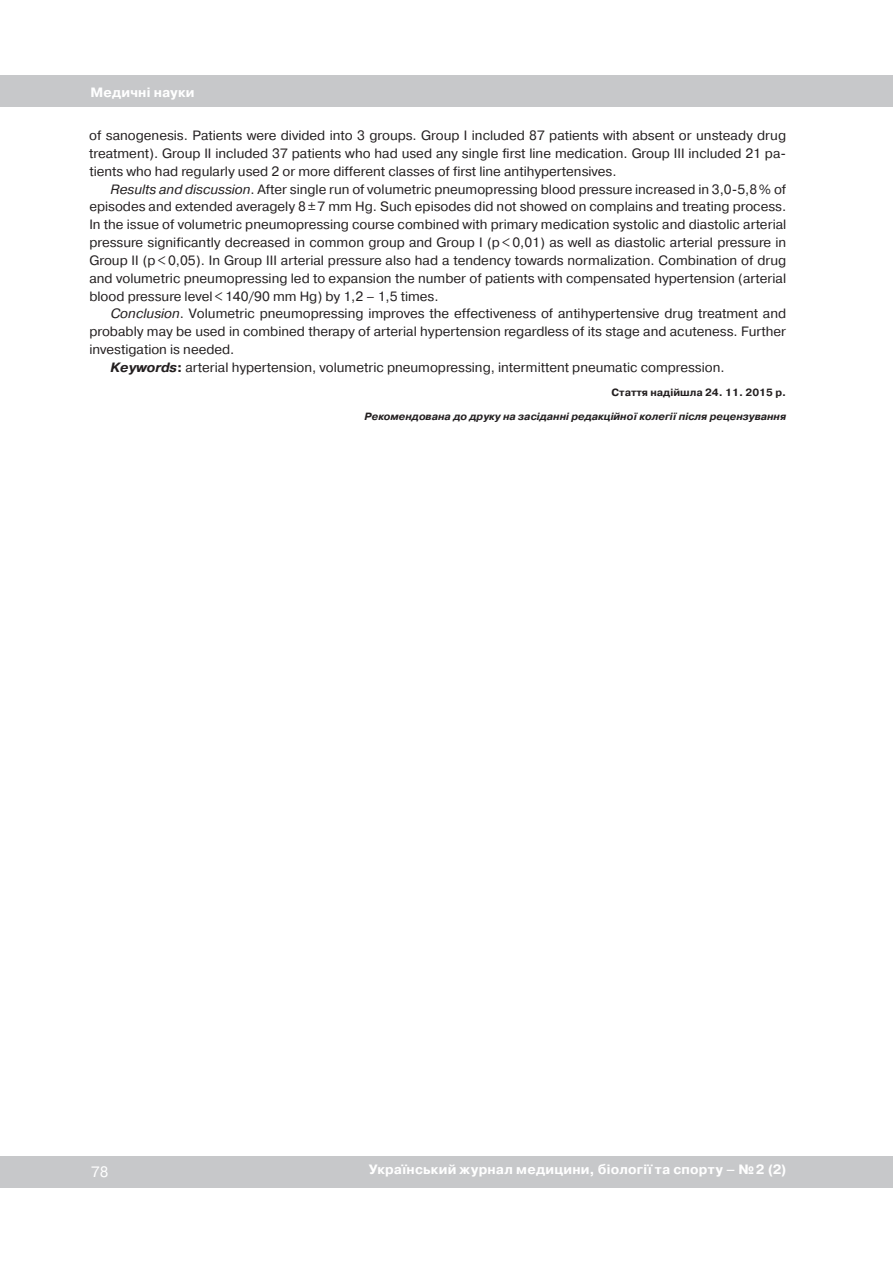
<style>
.page{position:relative;width:893px;height:1263px;background:#fff}
.page>*{position:absolute;margin:0;border:0;box-sizing:border-box;transform-origin:0 0}
.t1{font:15px "Pragmatica C";color:#fff}
.t2{font:13.5px/17.9px "Pragmatica C";color:#231f20;text-align:justify}
.t3{font:700 13.5px "Pragmatica C";letter-spacing:.015em;color:#fff}
.t4{font:italic 700 10.5px "Pragmatica C";color:#231f20}
.t5{font:700 10.5px "Pragmatica C";color:#231f20}
.s1{font-style:italic}
.s2{font-weight:700;font-style:italic}
.s3{font-weight:700}
</style>
<div class="page">
<div style="left:0;top:1156px;width:893px;height:31px;background:#c7c8ca"></div>
<div style="left:0;top:76px;width:893px;height:31px;background:#c7c8ca"></div>
<p class="t3" style="left:90px;top:85px;width:106px">Медичні науки</p>
<p class="t2" style="left:89px;top:127px;width:698px">of sanogenesis. Patients were divided into 3 groups. Group I included 87 patients with absent or unsteady drug treatment). Group II included 37 patients who had used any single first line medication. Group III included 21 pa&shy;tients who had regularly used 2 or more different classes of first line antihypertensives.</p>
<p class="t2" style="left:89px;top:180px;width:698px;text-indent:21px"><span class="s1">Results and discussion</span>. After single run of volumetric pneumopressing blood pressure increased in 3,0-5,8% of episodes and extended averagely 8±7 mm Hg. Such episodes did not showed on complains and treating process.<br>In the issue of volumetric pneumopressing course combined with primary medication systolic and diastolic arterial pressure significantly decreased in common group and Group I (p&lt;0,01) as well as diastolic arterial pressure in Group II (p&lt;0,05). In Group III arterial pressure also had a tendency towards normalization. Combination of drug and volumetric pneumopressing led to expansion the number of patients with compensated hypertension (arterial blood pressure level&lt;140/90 mm Hg) by 1,2 – 1,5 times.</p>
<p class="t2" style="left:111px;top:305px;width:677px"><span class="s1">Conclusion</span>. Volumetric pneumopressing improves the effectiveness of antihypertensive drug treatment and</p>
<p class="t2" style="left:89px;top:323px;width:698px">probably may be used in combined therapy of arterial hypertension regardless of its stage and acuteness. Further</p>
<p class="t2" style="left:89px;top:341px;width:147px">investigation is needed.</p>
<p class="t2" style="left:111px;top:358px;width:615px"><span class="s2">Keywords</span><span class="s3">:</span> arterial hypertension, volumetric pneumopressing, intermittent pneumatic compression.</p>
<p class="t5" style="left:612px;top:387px;width:176px">Стаття надійшла 24. 11. 2015 р.</p>
<p class="t4" style="left:365px;top:411px;width:423px">Рекомендована до друку на засіданні редакційної колегії після рецензування</p>
<p class="t1" style="left:91px;top:1163px;width:19px">78</p>
<p class="t3" style="left:369px;top:1162px;width:419px">Український журнал медицини, біології та спорту – №2 (2)</p>
</div>
